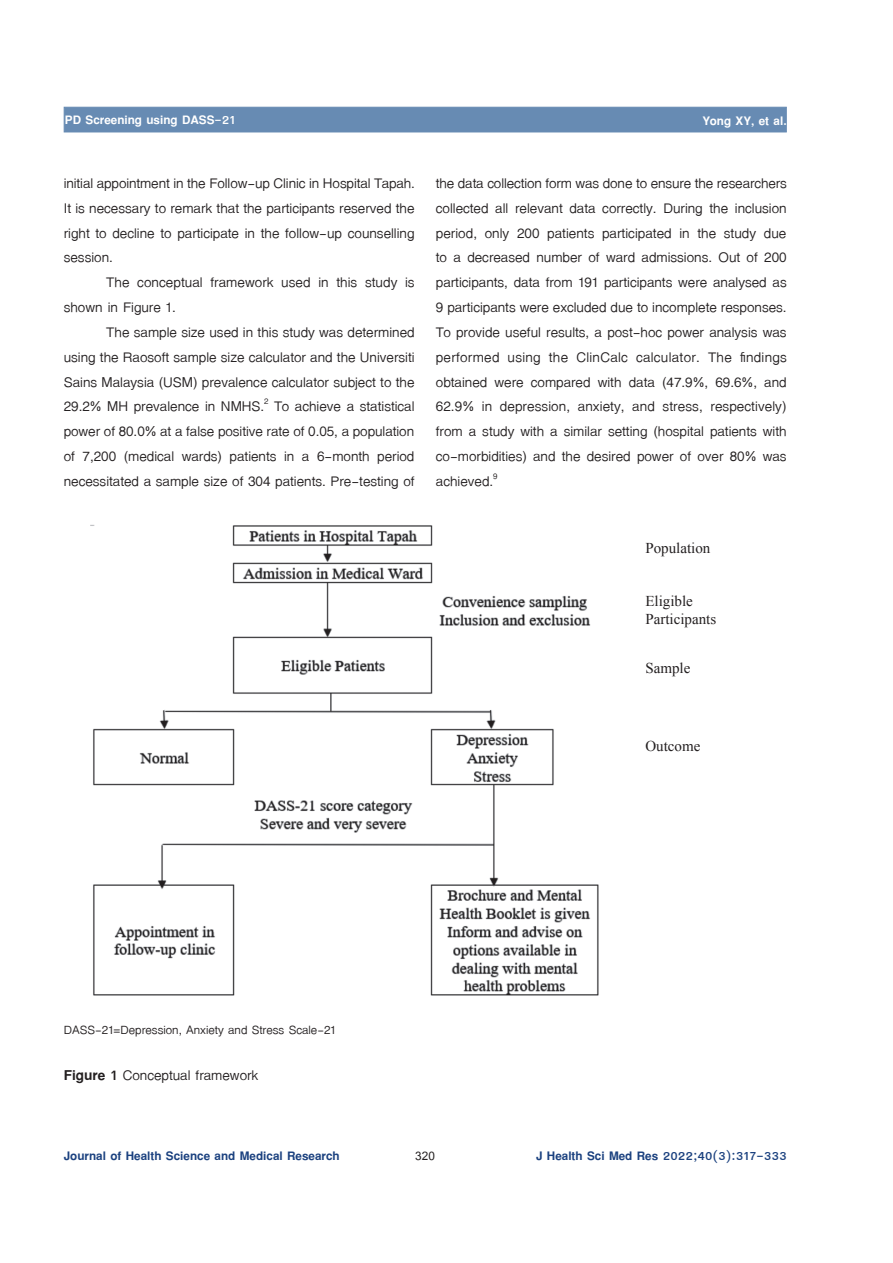
<style>
.page{position:relative;width:893px;height:1263px;background:#fff}
.page>*{position:absolute;margin:0;border:0;box-sizing:border-box;transform-origin:0 0}
.t1{font:21px/24.8px "TF Lanna";color:#231f20;text-align:justify}
.t2{font:700 18px "TF Lanna";color:#1b417f}
.t3{font:18px "TF Lanna";color:#231f20}
.t4{font:700 18px "TF Lanna";color:#fff}
.t5{font:700 18px "Cordia UPC";color:#231f20}
.t6{font:15px/18px "Times New Roman";color:#231f20}
.s1{font-weight:700}
</style>
<div class="page">
<div style="left:64px;top:107px;width:723px;height:25px;background:#678bb3"></div>
<img style="left:91px;top:524px;width:508px;height:472px">
<p class="t4" style="left:65px;top:109px;width:172px">PD Screening using DASS-21</p>
<p class="t4" style="left:702px;top:109px;width:86px">Yong XY, et al.</p>
<p class="t1" style="left:64px;top:171px;width:353px">initial appointment in the Follow-up Clinic in Hospital Tapah.<br>It is necessary to remark that the participants reserved the right to decline to participate in the follow-up counselling session.</p>
<p class="t1" style="left:64px;top:270px;width:352px;text-indent:43px">The conceptual framework used in this study is shown in Figure 1.</p>
<p class="t1" style="left:64px;top:320px;width:352px;text-indent:43px">The sample size used in this study was determined using the Raosoft sample size calculator and the Universiti Sains Malaysia (USM) prevalence calculator subject to the 29.2% MH prevalence in NMHS.<sup>2</sup> To achieve a statistical power of 80.0% at a false positive rate of 0.05, a population of 7,200 (medical wards) patients in a 6-month period necessitated a sample size of 304 patients. Pre-testing of</p>
<p class="t1" style="left:436px;top:171px;width:353px">the data collection form was done to ensure the researchers collected all relevant data correctly. During the inclusion period, only 200 patients participated in the study due to a decreased number of ward admissions. Out of 200 participants, data from 191 participants were analysed as 9 participants were excluded due to incomplete responses.<br>To provide useful results, a post-hoc power analysis was performed using the ClinCalc calculator. The findings obtained were compared with data (47.9%, 69.6%, and 62.9% in depression, anxiety, and stress, respectively) from a study with a similar setting (hospital patients with co-morbidities) and the desired power of over 80% was achieved.<sup>9</sup></p>
<p class="t6" style="left:645px;top:539px;width:67px">Population</p>
<p class="t6" style="left:645px;top:592px;width:72px">Eligible<br>Participants</p>
<p class="t6" style="left:645px;top:658px;width:46px">Sample</p>
<p class="t6" style="left:645px;top:736px;width:56px">Outcome</p>
<p class="t3" style="left:64px;top:1019px;width:274px">DASS-21=Depression, Anxiety and Stress Scale-21</p>
<p class="t1" style="left:64px;top:1063px;width:196px"><span class="s1">Figure 1</span> Conceptual framework</p>
<p class="t2" style="left:64px;top:1145px;width:277px">Journal of Health Science and Medical Research</p>
<p class="t5" style="left:415px;top:1145px;width:21px">320</p>
<p class="t2" style="left:536px;top:1145px;width:252px">J Health Sci Med Res 2022;40(3):317-333</p>
</div>
